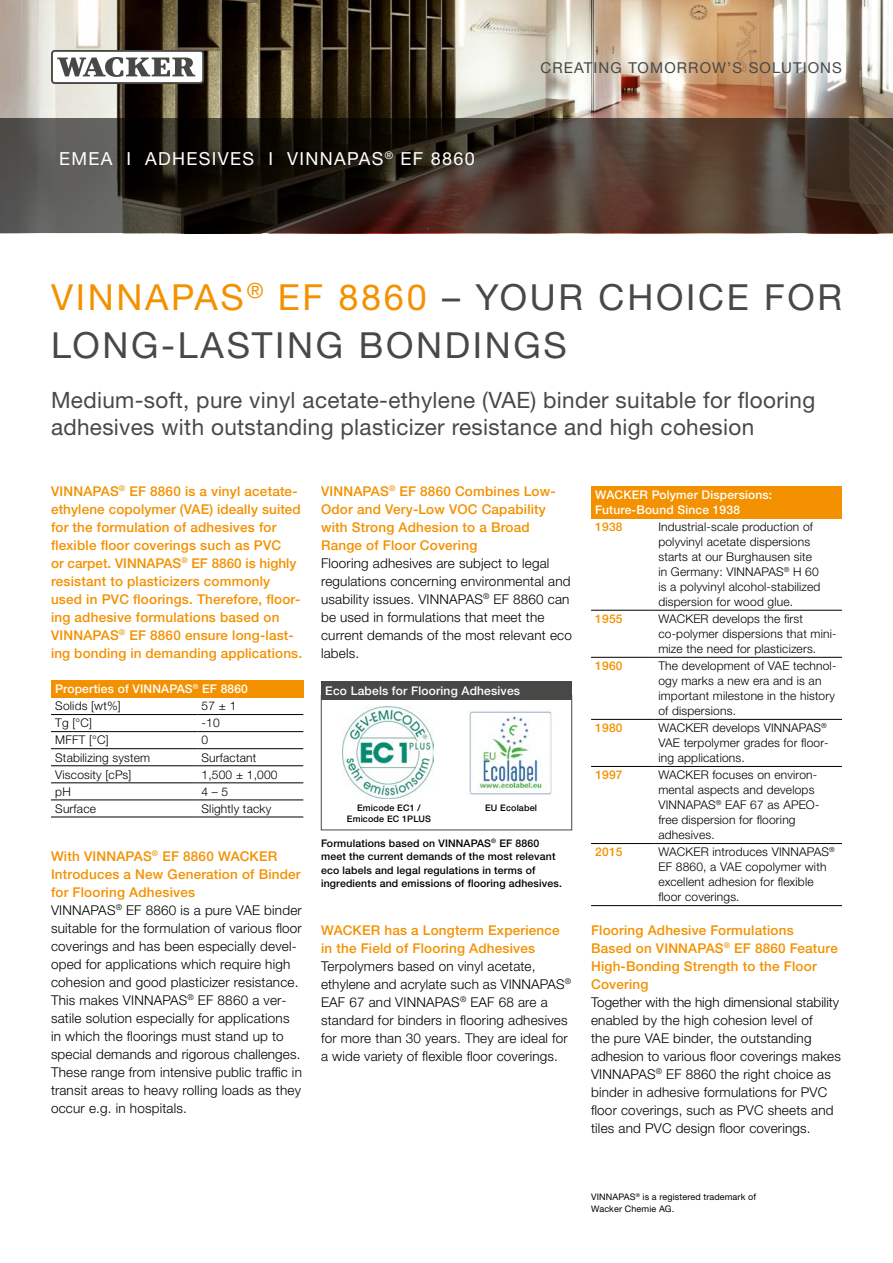
<style>
.page{position:relative;width:893px;height:1263px;background:#fff}
.page>*{position:absolute;margin:0;border:0;box-sizing:border-box;transform-origin:0 0}
.t1{font:36px/48px "Neue Helveticafor WACKER 55";letter-spacing:.075em;color:#484847}
.t2{font:22.5px/27px "Neue Helveticafor WACKER 55";letter-spacing:.015em;color:#484847}
.t3{font:18px "Neue Helveticafor WACKER 55";letter-spacing:.075em;color:#fff}
.t4{font:15px "Neue Helveticafor WACKER 55";letter-spacing:.075em;color:#484847}
.t5{font:13.5px/18px "Neue Helveticafor WACKER 45";letter-spacing:.015em;color:#000}
.t6{font:13.5px/18px "Neue Helveticafor WACKER 65";letter-spacing:.015em;color:#f39100}
.t7{font:12px/15px "Neue Helveticafor WACKER 45";letter-spacing:.015em;color:#000}
.t8{font:12px/15px "Neue Helveticafor WACKER 65";letter-spacing:.015em;color:#fff}
.t9{font:12px "Neue Helveticafor WACKER 65";letter-spacing:.015em;color:#f39100}
.t10{font:10.5px/13.5px "Neue Helveticafor WACKER 65";letter-spacing:.015em;color:#000}
.t11{font:9px/12px "Neue Helveticafor WACKER 55";letter-spacing:.015em;color:#000}
.t12{font:9px/10.8px "Neue Helveticafor WACKER 65";letter-spacing:.015em;color:#000;text-align:center}
.s1{color:#f39100}
</style>
<div class="page">
<img style="left:0;top:0;width:893px;height:119px">
<svg style="left:51px;top:50px;width:153px;height:34px"></svg>
<div style="left:53px;top:52px;width:149px;height:30px;background:#fff;border-radius:2px"></div>
<svg style="left:57px;top:57px;width:138px;height:20px"></svg>
<svg style="left:0;top:119px;width:893px;height:114px;background:#3e3129"></svg>
<div style="left:51px;top:680px;width:252px;height:17px;background:#f39100"></div>
<hr style="left:51px;top:714px;width:146px;height:1px;background:#000">
<hr style="left:197px;top:714px;width:106px;height:1px;background:#000">
<hr style="left:51px;top:731px;width:146px;height:1px;background:#000">
<hr style="left:197px;top:731px;width:106px;height:1px;background:#000">
<hr style="left:51px;top:800px;width:146px;height:1px;background:#000">
<hr style="left:197px;top:800px;width:106px;height:1px;background:#000">
<hr style="left:51px;top:817px;width:146px;height:1px;background:#000">
<hr style="left:197px;top:817px;width:106px;height:1px;background:#000">
<hr style="left:51px;top:748px;width:146px;height:1px;background:#000">
<hr style="left:197px;top:748px;width:106px;height:1px;background:#000">
<hr style="left:51px;top:765px;width:146px;height:1px;background:#000">
<hr style="left:197px;top:765px;width:106px;height:1px;background:#000">
<hr style="left:51px;top:782px;width:146px;height:1px;background:#000">
<hr style="left:197px;top:782px;width:106px;height:1px;background:#000">
<div style="left:591px;top:486px;width:251px;height:32px;background:#f39100"></div>
<hr style="left:591px;top:766px;width:63px;height:1px;background:#000">
<hr style="left:654px;top:766px;width:188px;height:1px;background:#000">
<hr style="left:591px;top:905px;width:63px;height:1px;background:#000">
<hr style="left:654px;top:905px;width:188px;height:1px;background:#000">
<hr style="left:591px;top:719px;width:63px;height:1px;background:#000">
<hr style="left:654px;top:719px;width:188px;height:1px;background:#000">
<hr style="left:591px;top:843px;width:63px;height:1px;background:#000">
<hr style="left:654px;top:843px;width:188px;height:1px;background:#000">
<hr style="left:591px;top:657px;width:63px;height:1px;background:#000">
<hr style="left:654px;top:657px;width:188px;height:1px;background:#000">
<hr style="left:591px;top:610px;width:63px;height:1px;background:#000">
<hr style="left:654px;top:610px;width:188px;height:1px;background:#000">
<div style="left:321px;top:695px;width:251px;height:135px;border:1px solid #484847"></div>
<div style="left:321px;top:682px;width:251px;height:18px;background:#484847"></div>
<img style="left:342px;top:707px;width:92px;height:91px">
<img style="left:469px;top:711px;width:83px;height:84px">
<h3 class="t3" style="left:59px;top:148px;width:417px">EMEA I ADHESIVES I VINNAPAS<sup>®</sup> EF 8860</h3>
<p class="t4" style="left:540px;top:58px;width:303px">CREATING TOMORROW’S SOLUTIONS</p>
<h1 class="t1" style="left:51px;top:273px;width:793px"><span class="s1">VINNAPAS</span><sup>®</sup> <span class="s1">EF 8860</span> – YOUR CHOICE FOR<br>LONG-LASTING BONDINGS</h1>
<h2 class="t2" style="left:51px;top:386px;width:766px">Medium-soft, pure vinyl acetate-ethylene (VAE) binder suitable for flooring adhesives with outstanding plasticizer resistance and high cohesion</h2>
<p class="t6" style="left:51px;top:482px;width:253px">VINNAPAS<sup>®</sup> EF 8860 is a vinyl acetate&shy;ethylene copolymer (VAE) ideally suited for the formulation of adhesives for flexible floor coverings such as PVC<br>or carpet. VINNAPAS<sup>®</sup> EF 8860 is highly resistant to plasticizers commonly used in PVC floorings. Therefore, floor&shy;ing adhesive formulations based on VINNAPAS<sup>®</sup> EF 8860 ensure long-last&shy;ing bonding in demanding applications.</p>
<p class="t8" style="left:55px;top:681px;width:194px">Properties of VINNAPAS<sup>®</sup> EF 8860</p>
<p class="t7" style="left:55px;top:698px;width:67px">Solids [wt%]</p>
<p class="t7" style="left:202px;top:698px;width:36px">57 ± 1</p>
<p class="t7" style="left:55px;top:715px;width:38px">Tg [°C]</p>
<p class="t7" style="left:202px;top:715px;width:20px">-10</p>
<p class="t7" style="left:55px;top:733px;width:55px">MFFT [°C]</p>
<p class="t7" style="left:202px;top:733px;width:8px">0</p>
<p class="t7" style="left:55px;top:750px;width:96px">Stabilizing system</p>
<p class="t7" style="left:202px;top:750px;width:56px">Surfactant</p>
<p class="t7" style="left:55px;top:767px;width:77px">Viscosity [cPs]</p>
<p class="t7" style="left:202px;top:767px;width:78px">1,500 ± 1,000</p>
<p class="t7" style="left:55px;top:784px;width:17px">pH</p>
<p class="t7" style="left:202px;top:784px;width:28px">4 – 5</p>
<p class="t7" style="left:55px;top:801px;width:42px">Surface</p>
<p class="t7" style="left:202px;top:801px;width:71px">Slightly tacky</p>
<p class="t6" style="left:51px;top:847px;width:251px">With VINNAPAS<sup>®</sup> EF 8860 WACKER<br>Introduces a New Generation of Binder for Flooring Adhesives</p>
<p class="t5" style="left:51px;top:901px;width:252px">VINNAPAS<sup>®</sup> EF 8860 is a pure VAE binder suitable for the formulation of various floor coverings and has been especially devel&shy;oped for applications which require high cohesion and good plasticizer resistance.<br>This makes VINNAPAS<sup>®</sup> EF 8860 a ver&shy;satile solution especially for applications in which the floorings must stand up to special demands and rigorous challenges.<br>These range from intensive public traffic in transit areas to heavy rolling loads as they occur e.g. in hospitals.</p>
<p class="t6" style="left:321px;top:482px;width:236px">VINNAPAS<sup>®</sup> EF 8860 Combines Low-<br>Odor and Very-Low VOC Capability with Strong Adhesion to a Broad<br>Range of Floor Covering</p>
<p class="t5" style="left:321px;top:554px;width:252px">Flooring adhesives are subject to legal regulations concerning environmental and usability issues. VINNAPAS<sup>®</sup> EF 8860 can be used in formulations that meet the current demands of the most relevant eco labels.</p>
<p class="t8" style="left:325px;top:683px;width:196px">Eco Labels for Flooring Adhesives</p>
<p class="t12" style="left:347px;top:802px;width:85px">Emicode EC1 /<br>Emicode EC 1PLUS</p>
<p class="t12" style="left:485px;top:802px;width:53px">EU Ecolabel</p>
<p class="t10" style="left:321px;top:836px;width:242px">Formulations based on VINNAPAS<sup>®</sup> EF 8860 meet the current demands of the most relevant eco labels and legal regulations in terms of ingredients and emissions of flooring adhesives.</p>
<p class="t6" style="left:321px;top:921px;width:240px">WACKER has a Longterm Experience in the Field of Flooring Adhesives</p>
<p class="t5" style="left:321px;top:957px;width:251px">Terpolymers based on vinyl acetate, ethylene and acrylate such as VINNAPAS<sup>® </sup>EAF 67 and VINNAPAS<sup>®</sup> EAF 68 are a standard for binders in flooring adhesives for more than 30 years. They are ideal for a wide variety of flexible floor coverings.</p>
<p class="t8" style="left:595px;top:487px;width:178px">WACKER Polymer Dispersions:<br>Future-Bound Since 1938</p>
<p class="t9" style="left:595px;top:519px;width:29px">1938</p>
<p class="t7" style="left:658px;top:519px;width:163px">Industrial-scale production of polyvinyl acetate dispersions starts at our Burghausen site in Germany: VINNAPAS<sup>®</sup> H 60 is a polyvinyl alcohol-stabilized dispersion for wood glue.</p>
<p class="t9" style="left:595px;top:611px;width:29px">1955</p>
<p class="t7" style="left:658px;top:611px;width:180px">WACKER develops the first co-polymer dispersions that mini&shy;mize the need for plasticizers.</p>
<p class="t9" style="left:595px;top:659px;width:29px">1960</p>
<p class="t7" style="left:658px;top:658px;width:180px">The development of VAE technol&shy;ogy marks a new era and is an important milestone in the history of dispersions.</p>
<p class="t9" style="left:595px;top:721px;width:29px">1980</p>
<p class="t7" style="left:658px;top:720px;width:172px">WACKER develops VINNAPAS<sup>®<br></sup>VAE terpolymer grades for floor&shy;ing applications.</p>
<p class="t9" style="left:595px;top:768px;width:29px">1997</p>
<p class="t7" style="left:658px;top:767px;width:163px">WACKER focuses on environ&shy;mental aspects and develops<br>VINNAPAS<sup>®</sup> EAF 67 as APEO&shy;free dispersion for flooring adhesives.</p>
<p class="t9" style="left:595px;top:845px;width:29px">2015</p>
<p class="t7" style="left:658px;top:844px;width:178px">WACKER introduces VINNAPAS<sup>®<br></sup>EF 8860, a VAE copolymer with excellent adhesion for flexible floor coverings.</p>
<p class="t6" style="left:591px;top:921px;width:248px">Flooring Adhesive Formulations<br>Based on VINNAPAS<sup>®</sup> EF 8860 Feature<br>High-Bonding Strength to the Floor<br>Covering</p>
<p class="t5" style="left:591px;top:993px;width:251px">Together with the high dimensional stability enabled by the high cohesion level of<br>the pure VAE binder, the outstanding adhesion to various floor coverings makes VINNAPAS<sup>®</sup> EF 8860 the right choice as binder in adhesive formulations for PVC floor coverings, such as PVC sheets and tiles and PVC design floor coverings.</p>
<p class="t11" style="left:591px;top:1191px;width:167px">VINNAPAS<sup>®</sup> is a registered trademark of<br>Wacker Chemie AG.</p>
</div>
